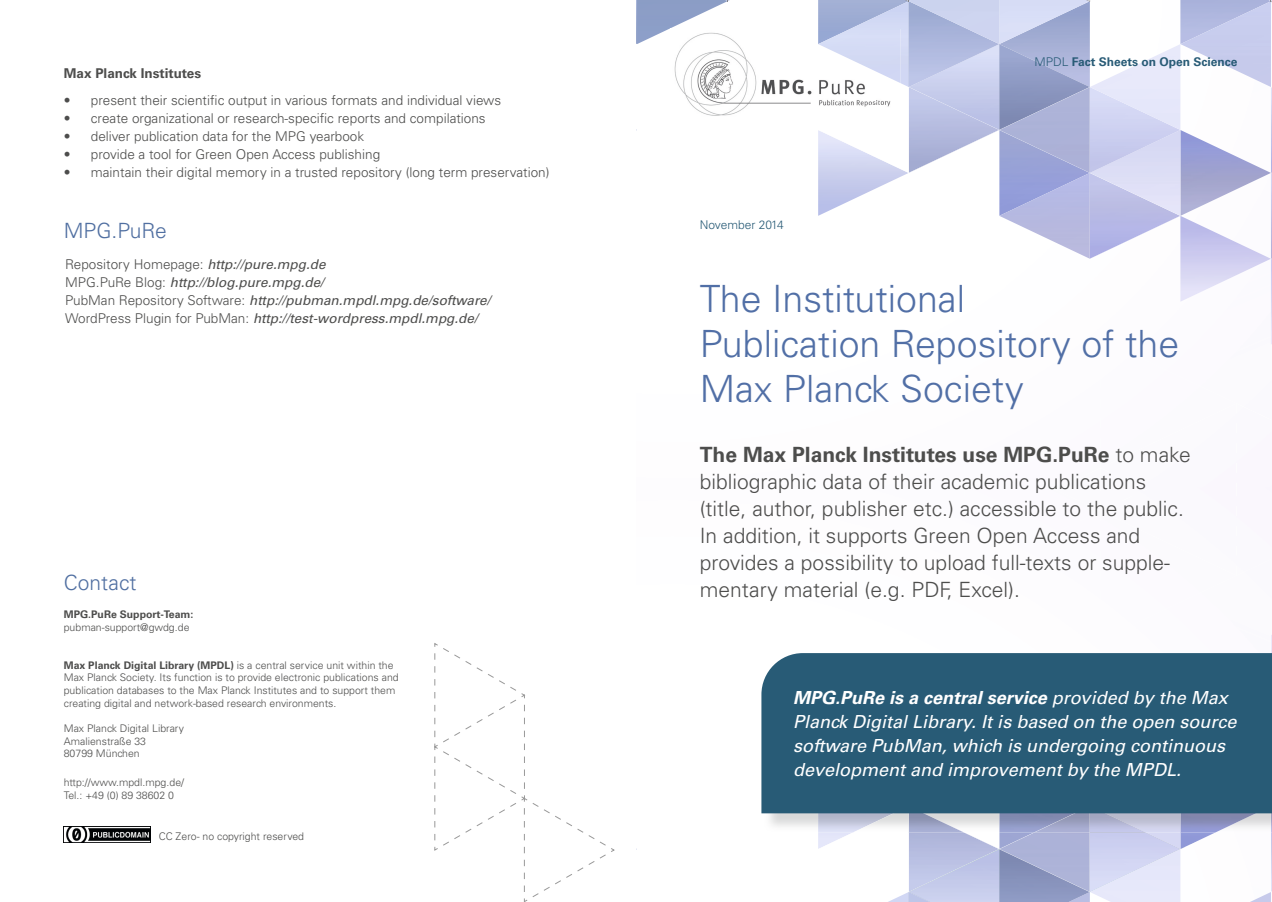
<style>
.page{position:relative;width:1272px;height:902px;background:#fff}
.page>*{position:absolute;margin:0;border:0;box-sizing:border-box;transform-origin:0 0}
.t1{font:300 37.5px/45px "Univers LT Std";color:#516fa6}
.t2{font:300 21px/27px "Univers LT Std";color:#4d4d4c}
.t3{font:300 21px "Univers LT Std";color:#506fa1}
.t4{font:italic 18px/24px "Univers LT Std";color:#fff}
.t5{font:300 13.5px "Univers LT Std";color:#4d4d4c}
.t6{font:italic 13.5px/18px "Univers LT Std";color:#4d4d4c}
.t7{font:700 13.5px "Univers LT Std";color:#4d4d4c}
.t8{font:700 12px "Univers LT Std";color:#285b76}
.t9{font:300 12px "Univers LT Std";color:#285b76}
.t10{font:300 10.5px/12.6px "Univers LT Std";color:#4d4d4c}
.t11{font:700 10.5px "Univers LT Std";color:#4d4d4c}
.s1{font-weight:300;font-style:normal}
.s2{font-weight:700}
.s3{font-weight:300}
</style>
<div class="page">
<svg style="left:434px;top:643px;width:180px;height:258px"></svg>
<img style="left:1089px;top:0;width:2px;height:44px">
<img style="left:727px;top:0;width:178px;height:29px">
<img style="left:636px;top:0;width:91px;height:44px">
<img style="left:999px;top:44px;width:90px;height:39px">
<img style="left:1180px;top:0;width:90px;height:1px">
<img style="left:1180px;top:1px;width:90px;height:82px">
<img style="left:850px;top:1px;width:58px;height:82px">
<img style="left:908px;top:0;width:91px;height:83px">
<img style="left:999px;top:0;width:90px;height:44px">
<img style="left:1089px;top:44px;width:91px;height:39px">
<svg style="left:905px;top:0;width:6px;height:2px"></svg>
<svg style="left:636px;top:83px;width:635px;height:818px"></svg>
<img style="left:1034px;top:813px;width:55px;height:19px">
<img style="left:964px;top:813px;width:35px;height:19px">
<img style="left:853px;top:813px;width:111px;height:19px">
<div style="left:761px;top:653px;width:510px;height:160px;background:#285b76"></div>
<img style="left:64px;top:826px;width:87px;height:16px">
<img style="left:670px;top:29px;width:184px;height:91px">
<img style="left:854px;top:83px;width:46px;height:8px">
<img style="left:818px;top:29px;width:82px;height:54px">
<img style="left:839px;top:91px;width:61px;height:29px">
<p class="t7" style="left:64px;top:65px;width:139px">Max Planck Institutes</p>
<p class="t5" style="left:64px;top:92px;width:439px">• present their scientific output in various formats and individual views</p>
<p class="t5" style="left:64px;top:110px;width:423px">• create organizational or research-specific reports and compilations</p>
<p class="t5" style="left:64px;top:128px;width:302px">• deliver publication data for the MPG yearbook</p>
<p class="t5" style="left:64px;top:146px;width:318px">• provide a tool for Green Open Access publishing</p>
<p class="t5" style="left:64px;top:164px;width:487px">• maintain their digital memory in a trusted repository (long term preservation)</p>
<h2 class="t3" style="left:64px;top:218px;width:105px">MPG.PuRe</h2>
<p class="t6" style="left:65px;top:256px;width:427px"><span class="s1">Repository Homepage:</span> http://pure.mpg.de<br><span class="s1">MPG.PuRe Blog:</span> http://blog.pure.mpg.de/<br><span class="s1">PubMan Repository Software:</span> http://pubman.mpdl.mpg.de/software/ <span class="s1">WordPress Plugin for PubMan:</span> http://test-wordpress.mpdl.mpg.de/</p>
<h2 class="t3" style="left:64px;top:569px;width:74px">Contact</h2>
<p class="t11" style="left:64px;top:608px;width:131px">MPG.PuRe Support-Team:</p>
<p class="t10" style="left:64px;top:621px;width:127px">pubman-support@gwdg.de</p>
<p class="t10" style="left:64px;top:658px;width:336px"><span class="s2">Max Planck Digital Library (MPDL)</span> is a central service unit within the Max Planck Society. Its function is to provide electronic publications and publication databases to the Max Planck Institutes and to support them creating digital and network-based research environments.</p>
<p class="t10" style="left:64px;top:721px;width:122px">Max Planck Digital Library<br>Amalienstraße 33<br>80799 München</p>
<p class="t10" style="left:64px;top:775px;width:122px">http://www.mpdl.mpg.de/<br>Tel.: +49 (0) 89 38602 0</p>
<p class="t10" style="left:159px;top:829px;width:147px">CC Zero- no copyright reserved</p>
<p class="t9" style="left:699px;top:217px;width:86px">November 2014</p>
<p class="t8" style="left:1034px;top:55px;width:204px"><span class="s3">MPDL</span> Fact Sheets on Open Science</p>
<h1 class="t1" style="left:699px;top:276px;width:481px">The Institutional<br>Publication Repository of the<br>Max Planck Society</h1>
<p class="t2" style="left:699px;top:441px;width:492px"><span class="s2">The Max Planck Institutes use MPG.PuRe</span> to make bibliographic data of their academic publications (title, author, publisher etc.) accessible to the public.<br>In addition, it supports Green Open Access and provides a possibility to upload full-texts or supple&shy;mentary material (e.g. PDF, Excel).</p>
<h3 class="t4" style="left:793px;top:685px;width:445px"><span class="s2">MPG.PuRe is a central service</span> provided by the Max Planck Digital Library. It is based on the open source software PubMan, which is undergoing continuous development and improvement by the MPDL.</h3>
</div>
